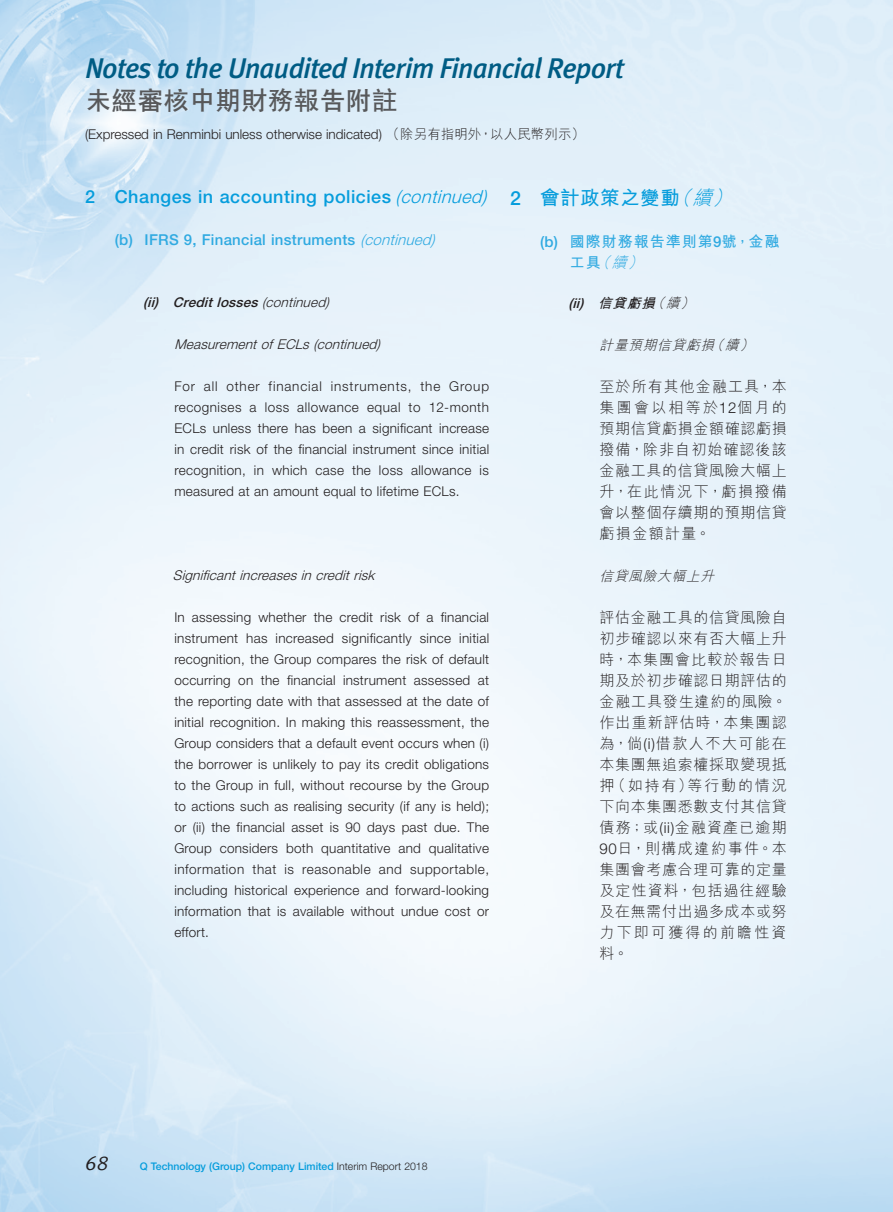
<style>
.page{position:relative;width:893px;height:1212px;background:#fff}
.page>*{position:absolute;margin:0;border:0;box-sizing:border-box;transform-origin:0 0}
.t1{font:italic 500 28.5px "Meta Pro";letter-spacing:-.04em;color:#005c84}
.t2{font:700 26.25px "C Hei 2 HK";letter-spacing:-.005em;color:#57585a}
.t3{font:italic 20.25px "Meta Pro";color:#231f20}
.C_Heading_1{font:700 19.5px "M Hei HK";letter-spacing:.03em;color:#069ddc}
.Heading_1{font:500 18px "Helvetica Neue LT Std";letter-spacing:.03em;color:#069ddc}
.C_Body_Text{font:300 15px/21px "M Hei HK";letter-spacing:.045em;color:#231f20;text-align:justify}
.Heading_2{font:500 15px "Helvetica Neue LT Std";letter-spacing:.02em;color:#30aae1}
.C_Heading_2{font:700 15px/21px "M Hei HK";letter-spacing:.07em;color:#30aae1}
.Body_Text{font:300 13.5px/21px "Helvetica Neue LT Std";letter-spacing:.02em;color:#231f20;text-align:justify}
.Body_Text-2{font:300 13.5px "Helvetica Neue LT Std";color:#231f20}
.Heading_4{font:italic 300 13.5px "Helvetica Neue LT Std";color:#231f20}
.Heading_3{font:italic 500 13.5px "Helvetica Neue LT Std";color:#231f20}
.C_Heading_4{font:italic 300 13.5px "M Hei HK";color:#231f20}
.C_Heading_3{font:italic 500 13.5px "Helvetica Neue LT Std";color:#231f20}
.t4{font:500 10.5px "Helvetica Neue LT Std";color:#069ddc}
.s1{font-family:"M Hei HK"}
.s2{font-weight:300;font-style:italic}
.s3{font-weight:300}
.s4{font-family:"Helvetica Neue LT Std";font-weight:500}
.s5{font-family:"M Hei HK";font-weight:700}
.s6{font-family:"M Hei HK";font-weight:300}
.s7{font-family:"Helvetica Neue LT Std"}
.s8{font-weight:300;color:#231f20}
</style>
<div class="page">
<h1 class="t1" style="left:85px;top:50px;width:540px">Notes to the Unaudited Interim Financial Report</h1>
<h2 class="t2" style="left:85px;top:87px;width:314px">未經審核中期財務報告附註</h2>
<p class="Body_Text-2" style="left:85px;top:126px;width:501px">(Expressed in Renminbi unless otherwise indicated) <span class="s1">（除另有指明外，以人民幣列示）</span></p>
<p class="Heading_1" style="left:85px;top:186px;width:403px">2 Changes in accounting policies <span class="s2">(continued)</span></p>
<p class="Heading_2" style="left:115px;top:231px;width:322px">(b) IFRS 9, Financial instruments <span class="s2">(continued)</span></p>
<p class="Heading_3" style="left:143px;top:294px;width:188px">(ii) Creditlosses<span class="s3">(continued)</span></p>
<p class="Heading_4" style="left:174px;top:336px;width:208px">MeasurementofECLs(continued)</p>
<p class="Body_Text" style="left:174px;top:375px;width:316px">For all other financial instruments, the Group recognises a loss allowance equal to 12-month ECLs unless there has been a significant increase in credit risk of the financial instrument since initial recognition, in which case the loss allowance is measured at an amount equal to lifetime ECLs.</p>
<p class="Heading_4" style="left:173px;top:567px;width:207px">Significantincreasesin creditrisk</p>
<p class="Body_Text" style="left:174px;top:606px;width:316px">In assessing whether the credit risk of a financial instrument has increased significantly since initial recognition, the Group compares the risk of default occurring on the financial instrument assessed at the reporting date with that assessed at the date of initial recognition. In making this reassessment, the Group considers that a default event occurs when (i) the borrower is unlikely to pay its credit obligations to the Group in full, without recourse by the Group to actions such as realising security (if any is held); or (ii) the financial asset is 90 days past due. The Group considers both quantitative and qualitative information that is reasonable and supportable, including historical experience and forward-looking information that is available without undue cost or effort.</p>
<p class="C_Heading_1" style="left:510px;top:183px;width:228px"><span class="s4">2</span> 會計政策之變動<span class="s2">（續）</span></p>
<p class="C_Heading_2" style="left:570px;top:229px;width:211px;text-indent:-30px"><span class="s4">(b)</span> 國際財務報告準則第<span class="s4">9</span>號，金融工具<span class="s2">（續）</span></p>
<p class="C_Heading_3" style="left:568px;top:295px;width:131px">(ii) <span class="s5">信貸虧損</span><span class="s6">（續）</span></p>
<p class="C_Heading_4" style="left:600px;top:338px;width:159px">計量預期信貸虧損（續）</p>
<p class="C_Body_Text" style="left:600px;top:376px;width:189px">至於所有其他金融工具，本集團會以相等於<span class="s7">12</span>個月的預期信貸虧損金額確認虧損撥備，除非自初始確認後該金融工具的信貸風險大幅上升，在此情況下，虧損撥備會以整個存續期的預期信貸虧損金額計量。</p>
<p class="C_Heading_4" style="left:600px;top:569px;width:120px">信貸風險大幅上升</p>
<p class="C_Body_Text" style="left:600px;top:607px;width:189px">評估金融工具的信貸風險自初步確認以來有否大幅上升時，本集團會比較於報告日期及於初步確認日期評估的金融工具發生違約的風險。作出重新評估時，本集團認為，倘<span class="s7">(i)</span>借款人不大可能在本集團無追索權採取變現抵押（如持有）等行動的情況下向本集團悉數支付其信貸債務；或<span class="s7">(ii)</span>金融資產已逾期<span class="s7">90</span>日，則構成違約事件。本集團會考慮合理可靠的定量及定性資料，包括過往經驗及在無需付出過多成本或努力下即可獲得的前瞻性資料。</p>
<h3 class="t3" style="left:85px;top:1150px;width:25px">68</h3>
<p class="t4" style="left:140px;top:1160px;width:289px">Q Technology (Group) Company Limited <span class="s8">Interim Report 2018</span></p>
</div>
